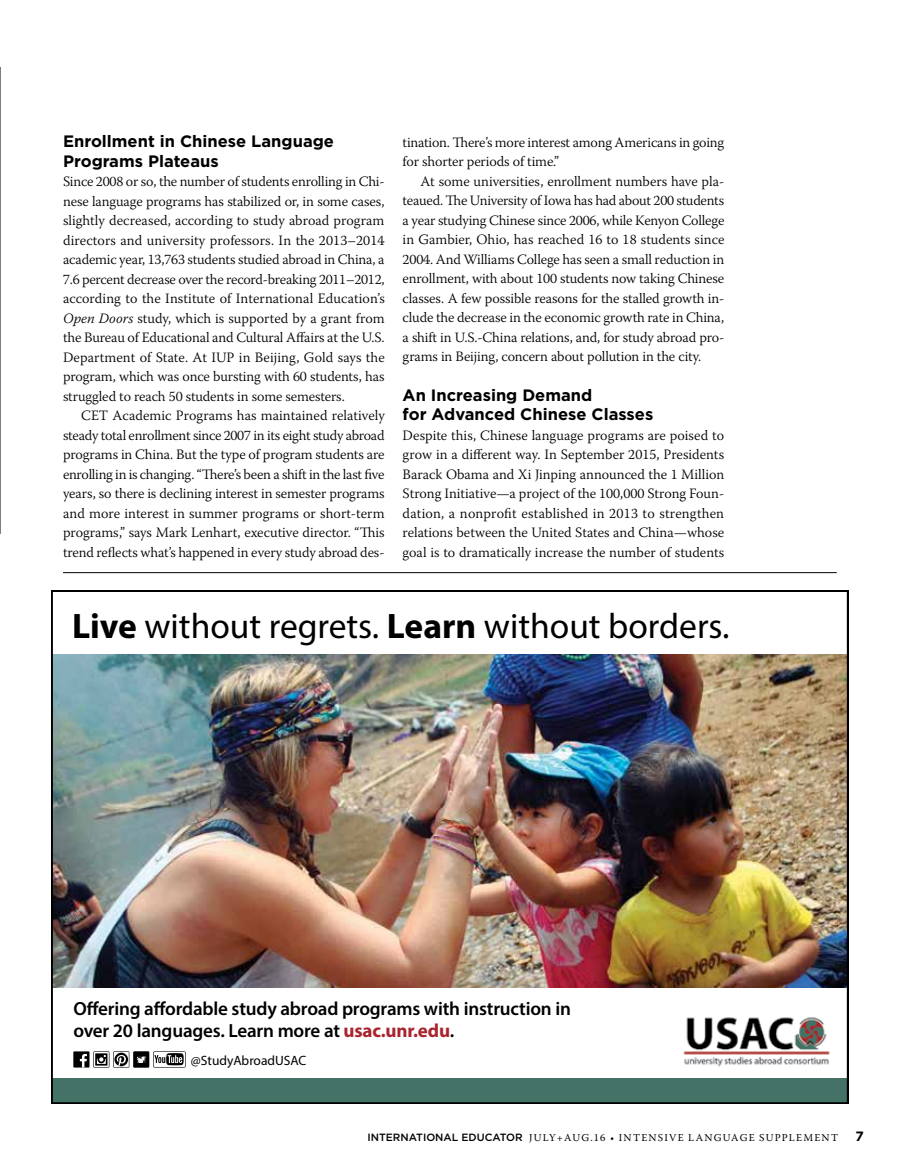
<style>
.page{position:relative;width:905px;height:1175px;background:#fff}
.page>*{position:absolute;margin:0;border:0;box-sizing:border-box;transform-origin:0 0}
.t1{font:35.55px "Myriad Pro";color:#000}
.t2{font:600 19.05px/21.1px "Myriad Pro";letter-spacing:-.01em;color:#000}
.t3{font:700 16.5px/19.5px "Gotham";color:#000}
.t4{font:300 14.25px/19.5px "Warnock Pro";letter-spacing:-.01em;color:#000;text-align:justify}
.t5{font:13.5px "Myriad Pro";color:#000}
.t6{font:700 13.5px "Gotham";color:#000}
.t7{font:10.5px "Warnock Pro";letter-spacing:.115em;color:#000}
.s1{font-style:italic}
.s2{font-weight:700}
.s3{font-weight:700;color:#aa242e}
.s4{font-family:"Gotham";font-weight:500}
</style>
<div class="page">
<hr style="left:63px;top:572px;width:773px;height:1px;background:#000">
<svg style="left:0;top:67px;width:1px;height:466px"></svg>
<img style="left:51px;top:590px;width:797px;height:513px">
<p class="t3" style="left:63px;top:131px;width:272px">Enrollment in Chinese Language<br>Programs Plateaus</p>
<p class="t4" style="left:63px;top:171px;width:323px">Since 2008 or so, the number of students enrolling in Chi&shy;nese language programs has stabilized or, in some cases, slightly decreased, according to study abroad program directors and university professors. In the 2013–2014 academic year, 13,763 students studied abroad in China, a 7.6 percent decrease over the record-breaking 2011–2012, according to the Institute of International Education’s <span class="s1">Open Doors</span> study, which is supported by a grant from the Bureau of Educational and Cultural Affairs at the U.S.<br>Department of State. At IUP in Beijing, Gold says the program, which was once bursting with 60 students, has struggled to reach 50 students in some semesters.</p>
<p class="t4" style="left:63px;top:405px;width:323px;text-indent:18px">CET Academic Programs has maintained relatively steady total enrollment since 2007 in its eight study abroad programs in China. But the type of program students are enrolling in is changing. “There’s been a shift in the last five years, so there is declining interest in semester programs and more interest in summer programs or short-term programs,” says Mark Lenhart, executive director. “This trend reflects what’s happened in every study abroad des-</p>
<p class="t4" style="left:402px;top:132px;width:323px">tination. There’s more interest among Americans in going for shorter periods of time.”</p>
<p class="t4" style="left:402px;top:171px;width:323px;text-indent:18px">At some universities, enrollment numbers have pla&shy;teaued. The University of Iowa has had about 200 students a year studying Chinese since 2006, while Kenyon College in Gambier, Ohio, has reached 16 to 18 students since 2004. And Williams College has seen a small reduction in enrollment, with about 100 students now taking Chinese classes. A few possible reasons for the stalled growth in&shy;clude the decrease in the economic growth rate in China, a shift in U.S.-China relations, and, for study abroad pro&shy;grams in Beijing, concern about pollution in the city.</p>
<p class="t3" style="left:402px;top:385px;width:252px">An Increasing Demand<br>for Advanced Chinese Classes</p>
<p class="t4" style="left:402px;top:425px;width:323px">Despite this, Chinese language programs are poised to grow in a different way. In September 2015, Presidents Barack Obama and Xi Jinping announced the 1 Million Strong Initiative—a project of the 100,000 Strong Foun&shy;dation, a nonprofit established in 2013 to strengthen relations between the United States and China—whose goal is to dramatically increase the number of students</p>
<h1 class="t1" style="left:72px;top:604px;width:659px"><span class="s2">Live</span> without regrets. <span class="s2">Learn</span> without borders.</h1>
<h2 class="t2" style="left:73px;top:998px;width:499px">Offering affordable study abroad programs with instruction in over 20 languages. Learn more at <span class="s3">usac.unr.edu</span>.</h2>
<p class="t5" style="left:191px;top:1052px;width:117px">@StudyAbroadUSAC</p>
<p class="t7" style="left:367px;top:1130px;width:472px"><span class="s4">INTERNATIONAL EDUCATOR</span> JULY+AUG.16 • INTENSIVE LANGUAGE SUPPLEMENT</p>
<p class="t6" style="left:855px;top:1126px;width:10px">7</p>
</div>
